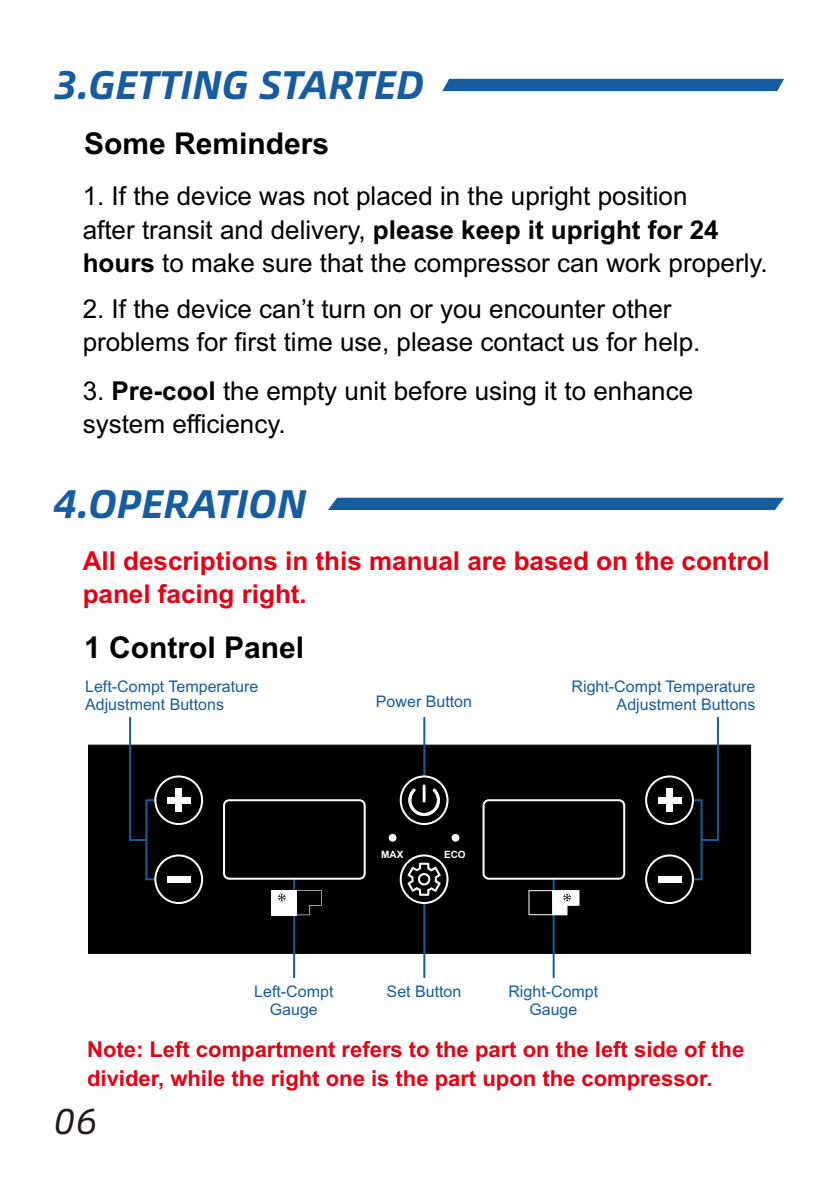
<style>
.page{position:relative;width:840px;height:1191px;background:#fff}
.page>*{position:absolute;margin:0;border:0;box-sizing:border-box;transform-origin:0 0}
.t1{font:italic 700 40px "Alibaba Sans";color:#175c9f}
.t2{font:italic 36px "Alibaba Sans";color:#231916}
.t3{font:700 30px "Arial";color:#000}
.t4{font:26px/33.4px "Arial";color:#000}
.t5{font:700 26px/33.4px "Arial";color:#e60013}
.t6{font:700 22px/29.2px "Arial";color:#e60013}
.t7{font:16px/17.8px "Arial";color:#175c9f;text-align:center}
.t8{font:700 10px "Arial";color:#fff}
.s1{font-weight:700}
</style>
<div class="page">
<div style="left:442px;top:79px;width:341px;height:12px;background:#175c9f"></div>
<div style="left:88px;top:744px;width:663px;height:210px;background:#000"></div>
<hr style="left:293px;top:871px;width:2px;height:107px;background:#175c9f">
<hr style="left:552px;top:871px;width:2px;height:107px;background:#175c9f">
<div style="left:328px;top:498px;width:455px;height:12px;background:#175c9f"></div>
<hr style="left:145px;top:799px;width:53px;height:2px;background:#175c9f">
<hr style="left:145px;top:878px;width:53px;height:2px;background:#175c9f">
<hr style="left:145px;top:800px;width:2px;height:79px;background:#175c9f">
<svg style="left:131px;top:839px;width:14px;height:2px"></svg>
<hr style="left:129px;top:717px;width:2px;height:124px;background:#175c9f">
<hr style="left:649px;top:799px;width:53px;height:2px;background:#175c9f">
<hr style="left:649px;top:878px;width:53px;height:2px;background:#175c9f">
<hr style="left:700px;top:800px;width:2px;height:79px;background:#175c9f">
<svg style="left:700px;top:839px;width:16px;height:2px"></svg>
<hr style="left:716px;top:717px;width:2px;height:124px;background:#175c9f">
<svg style="left:154px;top:775px;width:49px;height:50px;background:#2f2f2f"></svg>
<div style="left:167px;top:797px;width:23px;height:6px;background:#fff"></div>
<div style="left:175px;top:788px;width:7px;height:24px;background:#fff"></div>
<div style="left:223px;top:799px;width:142px;height:80px;background:#000;border:2px solid #fff;border-radius:5px"></div>
<svg style="left:154px;top:854px;width:49px;height:50px;background:#2d2d2d"></svg>
<div style="left:167px;top:876px;width:23px;height:6px;background:#fff"></div>
<div style="left:388px;top:834px;width:8px;height:7px;background:#fff;border-radius:50%"></div>
<div style="left:451px;top:834px;width:8px;height:7px;background:#fff;border-radius:50%"></div>
<hr style="left:423px;top:717px;width:2px;height:90px;background:#175c9f">
<svg style="left:399px;top:775px;width:49px;height:50px"></svg>
<hr style="left:423px;top:871px;width:2px;height:107px;background:#175c9f">
<svg style="left:399px;top:854px;width:49px;height:50px"></svg>
<div style="left:482px;top:799px;width:143px;height:80px;background:#000;border:2px solid #fff;border-radius:5px"></div>
<svg style="left:644px;top:775px;width:49px;height:50px;background:#2d2d2d"></svg>
<div style="left:657px;top:797px;width:24px;height:6px;background:#fff"></div>
<div style="left:666px;top:788px;width:6px;height:24px;background:#fff"></div>
<svg style="left:644px;top:854px;width:49px;height:50px;background:#292929"></svg>
<div style="left:657px;top:876px;width:24px;height:6px;background:#fff"></div>
<svg style="left:296px;top:890px;width:25px;height:25px"></svg>
<div style="left:271px;top:890px;width:25px;height:25px;background:#fff"></div>
<svg style="left:408px;top:788px;width:31px;height:28px"></svg>
<hr style="left:422px;top:784px;width:3px;height:18px;background:#fff">
<svg style="left:407px;top:862px;width:33px;height:33px"></svg>
<svg style="left:277px;top:893px;width:8px;height:8px"></svg>
<svg style="left:528px;top:890px;width:51px;height:25px"></svg>
<h1 class="t1" style="left:53px;top:68px;width:372px">3.GETTING STARTED</h1>
<p class="t3" style="left:84px;top:132px;width:247px">Some Reminders</p>
<p class="t4" style="left:83px;top:182px;width:686px">1. If the device was not placed in the upright position<br>after transit and delivery, <span class="s1">please keep it upright for 24 hours</span> to make sure that the compressor can work properly.</p>
<p class="t4" style="left:83px;top:294px;width:619px">2. If the device can’t turn on or you encounter other problems for first time use, please contact us for help.</p>
<p class="t4" style="left:83px;top:376px;width:611px">3. <span class="s1">Pre-cool</span> the empty unit before using it to enhance system efficiency.</p>
<h1 class="t1" style="left:53px;top:487px;width:254px">4.OPERATION</h1>
<p class="t5" style="left:83px;top:546px;width:688px">All descriptions in this manual are based on the control panel facing right.</p>
<p class="t3" style="left:84px;top:636px;width:222px">1 Control Panel</p>
<p class="t7" style="left:85px;top:679px;width:175px;text-align:left">Left-Compt Temperature<br>Adjustment Buttons</p>
<p class="t7" style="left:571px;top:679px;width:185px;text-align:right">Right-Compt Temperature<br>Adjustment Buttons</p>
<p class="t7" style="left:376px;top:694px;width:98px">Power Button</p>
<p class="t8" style="left:381px;top:850px;width:24px">MAX</p>
<p class="t8" style="left:444px;top:850px;width:23px">ECO</p>
<p class="t7" style="left:254px;top:983px;width:81px">Left-Compt<br>Gauge</p>
<p class="t7" style="left:508px;top:983px;width:91px">Right-Compt<br>Gauge</p>
<p class="t7" style="left:386px;top:983px;width:76px">Set Button</p>
<p class="t6" style="left:87px;top:1036px;width:658px">Note: Left compartment refers to the part on the left side of the divider, while the right one is the part upon the compressor.</p>
<h2 class="t2" style="left:54px;top:1106px;width:44px">06</h2>
</div>
